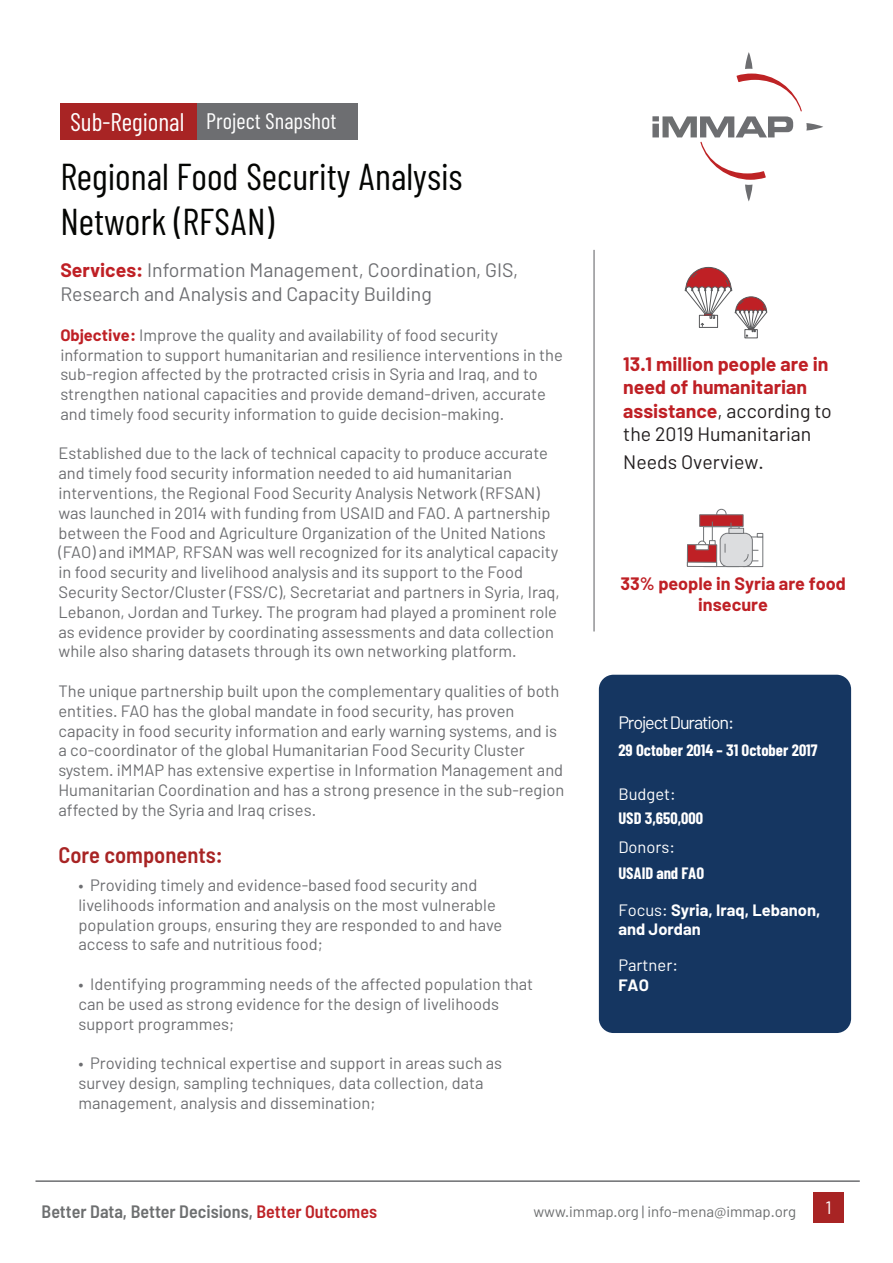
<style>
.page{position:relative;width:893px;height:1263px;background:#fff}
.page>*{position:absolute;margin:0;border:0;box-sizing:border-box;transform-origin:0 0}
.t1{font:37.5px/45px "Barlow Condensed";color:#040503}
.t2{font:22.5px "Barlow Condensed";color:#fff}
.t3{font:600 semi-condensed 22.5px "Barlow";color:#a82424}
.t4{font:19.5px/23.4px "Barlow";color:#6d6e71}
.t5{font:700 19.5px/23.4px "Barlow";color:#bf2025}
.t6{font:19.5px "Barlow";color:#231f20}
.t7{font:600 semi-condensed 18px "Barlow";color:#6d6f70}
.t8{font:700 18px/21.6px "Barlow";color:#bf2025;text-align:center}
.t9{font:18px "Barlow";letter-spacing:-.06em;color:#fff}
.t10{font:16.5px/19.8px "Barlow";color:#6d6e71}
.t11{font:700 16.5px "Barlow Condensed";color:#fff}
.t12{font:700 16.5px/19.8px "Barlow";color:#fff}
.t13{font:16.5px "Barlow";color:#fff}
.t14{font:15px "Barlow";color:#6d6f70}
.s1{font-size:25.5px}
.s2{font-weight:700;color:#bf2025}
.s3{font-weight:400;color:#231f20}
.s4{font-weight:400}
.s5{color:#be2327}
</style>
<div class="page">
<div style="left:60px;top:103px;width:141px;height:37px;background:#a82424"></div>
<div style="left:197px;top:103px;width:160px;height:37px;background:#6d6e71"></div>
<svg style="left:652px;top:52px;width:171px;height:149px"></svg>
<div style="left:744px;top:329px;width:14px;height:9px;border:1px solid #57585a"></div>
<svg style="left:685px;top:267px;width:83px;height:70px"></svg>
<hr style="left:593px;top:250px;width:2px;height:381px;background:#6d6e71">
<div style="left:599px;top:675px;width:252px;height:358px;background:#153661;border-radius:15px"></div>
<hr style="left:35px;top:1180px;width:825px;height:2px;background:#6d6e71">
<div style="left:813px;top:1193px;width:31px;height:30px;background:#a82424"></div>
<div style="left:699px;top:514px;width:44px;height:13px;background:#bf2025;border:1px solid #727477"></div>
<svg style="left:703px;top:526px;width:36px;height:41px"></svg>
<div style="left:698px;top:541px;width:8px;height:7px;background:#fff;border-radius:50%"></div>
<div style="left:698px;top:541px;width:8px;height:8px;border:1px solid #727477;border-radius:50%"></div>
<div style="left:687px;top:545px;width:30px;height:21px;background:#bf2025"></div>
<div style="left:687px;top:544px;width:30px;height:22px;border:1px solid #727477"></div>
<div style="left:696px;top:545px;width:12px;height:5px;background:#fff"></div>
<div style="left:695px;top:544px;width:14px;height:6px;border:1px solid #727477"></div>
<div style="left:687px;top:562px;width:30px;height:5px;background:#fff"></div>
<div style="left:687px;top:562px;width:30px;height:5px;border:1px solid #727477"></div>
<svg style="left:712px;top:508px;width:52px;height:59px"></svg>
<h2 class="t2" style="left:70px;top:107px;width:268px"><span class="s1">Sub-Regional</span> Project Snapshot</h2>
<h1 class="t1" style="left:60px;top:153px;width:404px">Regional Food Security Analysis<br>Network (RFSAN)</h1>
<p class="t4" style="left:60px;top:258px;width:460px"><span class="s2">Services:</span> Information Management, Coordination, GIS,<br>Research and Analysis and Capacity Building</p>
<p class="t10" style="left:60px;top:324px;width:504px"><span class="s2">Objective:</span> Improve the quality and availability of food security information to support humanitarian and resilience interventions in the sub-region affected by the protracted crisis in Syria and Iraq, and to strengthen national capacities and provide demand-driven, accurate and timely food security information to guide decision-making.</p>
<p class="t10" style="left:58px;top:443px;width:503px">Established due to the lack of technical capacity to produce accurate and timely food security information needed to aid humanitarian interventions, the Regional Food Security Analysis Network (RFSAN) was launched in 2014 with funding from USAID and FAO. A partnership between the Food and Agriculture Organization of the United Nations (FAO) and iMMAP, RFSAN was well recognized for its analytical capacity in food security and livelihood analysis and its support to the Food Security Sector/Cluster (FSS/C), Secretariat and partners in Syria, Iraq, Lebanon, Jordan and Turkey. The program had played a prominent role as evidence provider by coordinating assessments and data collection while also sharing datasets through its own networking platform.</p>
<p class="t10" style="left:58px;top:681px;width:507px">The unique partnership built upon the complementary qualities of both entities. FAO has the global mandate in food security, has proven capacity in food security information and early warning systems, and is a co-coordinator of the global Humanitarian Food Security Cluster system. iMMAP has extensive expertise in Information Management and Humanitarian Coordination and has a strong presence in the sub-region affected by the Syria and Iraq crises.</p>
<h2 class="t3" style="left:58px;top:840px;width:166px">Core components:</h2>
<p class="t10" style="left:78px;top:875px;width:425px">• Providing timely and evidence-based food security and livelihoods information and analysis on the most vulnerable population groups, ensuring they are responded to and have access to safe and nutritious food;</p>
<p class="t10" style="left:78px;top:974px;width:456px">• Identifying programming needs of the affected population that can be used as strong evidence for the design of livelihoods support programmes;</p>
<p class="t10" style="left:78px;top:1053px;width:425px">• Providing technical expertise and support in areas such as survey design, sampling techniques, data collection, data management, analysis and dissemination;</p>
<p class="t5" style="left:623px;top:352px;width:210px">13.1 million people are in need of humanitarian assistance<span class="s3">, according to the 2019 Humanitarian</span></p>
<p class="t6" style="left:623px;top:449px;width:142px">Needs Overview.</p>
<p class="t8" style="left:620px;top:572px;width:227px">33% people in Syria are food insecure</p>
<p class="t9" style="left:618px;top:712px;width:117px">Project Duration:</p>
<p class="t11" style="left:618px;top:740px;width:201px">29 October 2014 – 31 October 2017</p>
<p class="t13" style="left:618px;top:784px;width:59px">Budget:</p>
<p class="t11" style="left:618px;top:807px;width:86px">USD 3,650,000</p>
<p class="t13" style="left:618px;top:837px;width:58px">Donors:</p>
<p class="t11" style="left:618px;top:863px;width:87px">USAID and FAO</p>
<p class="t12" style="left:618px;top:900px;width:203px"><span class="s4">Focus:</span> Syria, Iraq, Lebanon, and Jordan</p>
<p class="t13" style="left:618px;top:955px;width:61px">Partner:</p>
<p class="t12" style="left:618px;top:975px;width:32px">FAO</p>
<p class="t7" style="left:42px;top:1200px;width:337px">Better Data, Better Decisions, <span class="s5">Better Outcomes</span></p>
<p class="t14" style="left:533px;top:1202px;width:264px">www.immap.org | info-mena@immap.org</p>
<p class="t9" style="left:825px;top:1196px;width:8px">1</p>
</div>
